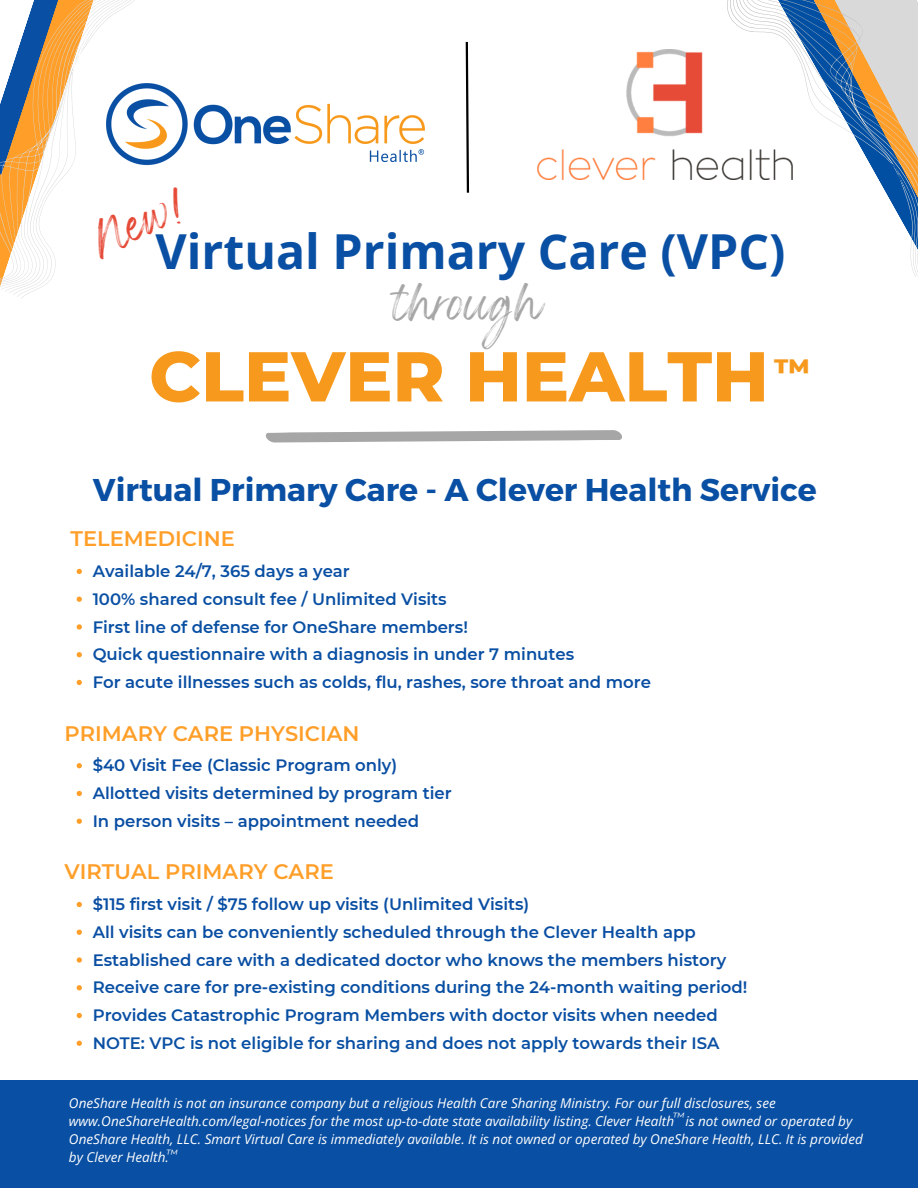
<style>
.page{position:relative;width:918px;height:1188px;background:#fff}
.page>*{position:absolute;margin:0;border:0;box-sizing:border-box;transform-origin:0 0}
.t1{font:800 70.35px "Montserrat";color:#f7991c}
.t2{font:700 48.3px "Open Sans";color:#094fa3}
.t3{font:800 34.35px "Montserrat";color:#f7991c}
.t4{font:700 31.5px "Montserrat";color:#094fa3}
.t5{font:27.9px "Wonderful Branding";color:#a6a6a6}
.t6{font:26.55px "Wonderful Branding";color:#e64b38}
.t7{font:600 21px "Montserrat";color:#ff9f29}
.t8{font:600 16.5px "Montserrat";color:#094fa3}
.t9{font:600 16.5px "Montserrat";color:#094ea3}
.t10{font:italic 13.5px/18px "Open Sans";color:#fff}
.t11{font:italic 11.85px "Montserrat";color:#fff}
</style>
<div class="page">
<svg style="left:0;top:0;width:135px;height:299px"></svg>
<img style="left:538px;top:50px;width:170px;height:129px">
<img style="left:106px;top:83px;width:319px;height:83px">
<svg style="left:465px;top:41px;width:5px;height:152px"></svg>
<svg style="left:266px;top:430px;width:356px;height:13px"></svg>
<svg style="left:708px;top:0;width:210px;height:277px"></svg>
<svg style="left:77px;top:569px;width:5px;height:5px"></svg>
<svg style="left:77px;top:597px;width:5px;height:5px"></svg>
<svg style="left:77px;top:624px;width:5px;height:6px"></svg>
<svg style="left:77px;top:652px;width:5px;height:5px"></svg>
<svg style="left:77px;top:680px;width:5px;height:5px"></svg>
<svg style="left:77px;top:763px;width:5px;height:5px"></svg>
<svg style="left:77px;top:791px;width:5px;height:5px"></svg>
<svg style="left:77px;top:819px;width:5px;height:5px"></svg>
<svg style="left:77px;top:902px;width:5px;height:5px"></svg>
<svg style="left:77px;top:930px;width:5px;height:5px"></svg>
<svg style="left:77px;top:957px;width:5px;height:6px"></svg>
<svg style="left:77px;top:985px;width:5px;height:5px"></svg>
<svg style="left:77px;top:1013px;width:5px;height:5px"></svg>
<svg style="left:77px;top:1041px;width:5px;height:5px"></svg>
<div style="left:0;top:1080px;width:918px;height:108px;background:#094fa3"></div>
<p class="t6" style="left:91px;top:235px;width:99px;rotate:-22deg">New!</p>
<p class="t2" style="left:156px;top:217px;width:631px">Virtual Primary Care (VPC)</p>
<p class="t5" style="left:395px;top:297px;width:150px">through</p>
<p class="t1" style="left:149px;top:333px;width:621px">CLEVER HEALTH</p>
<p class="t3" style="left:774px;top:350px;width:38px">™</p>
<p class="t4" style="left:93px;top:469px;width:726px">Virtual Primary Care - A Clever Health Service</p>
<p class="t7" style="left:70px;top:526px;width:166px">TELEMEDICINE</p>
<p class="t8" style="left:93px;top:561px;width:259px">Available 24/7, 365 days a year</p>
<p class="t8" style="left:93px;top:589px;width:356px">100% shared consult fee / Unlimited Visits</p>
<p class="t8" style="left:93px;top:617px;width:377px">First line of defense for OneShare members!</p>
<p class="t8" style="left:93px;top:644px;width:483px">Quick questionnaire with a diagnosis in under 7 minutes</p>
<p class="t9" style="left:93px;top:672px;width:560px">For acute illnesses such as colds, flu, rashes, sore throat and more</p>
<p class="t7" style="left:65px;top:720px;width:296px">PRIMARY CARE PHYSICIAN</p>
<p class="t9" style="left:93px;top:755px;width:306px">$40 Visit Fee (Classic Program only)</p>
<p class="t9" style="left:93px;top:783px;width:361px">Allotted visits determined by program tier</p>
<p class="t9" style="left:93px;top:811px;width:328px">In person visits – appointment needed</p>
<p class="t7" style="left:65px;top:859px;width:271px">VIRTUAL PRIMARY CARE</p>
<p class="t9" style="left:93px;top:894px;width:438px">$115 first visit / $75 follow up visits (Unlimited Visits)</p>
<p class="t9" style="left:93px;top:922px;width:605px">All visits can be conveniently scheduled through the Clever Health app</p>
<p class="t9" style="left:93px;top:950px;width:635px">Established care with a dedicated doctor who knows the members history</p>
<p class="t8" style="left:93px;top:977px;width:656px">Receive care for pre-existing conditions during the 24-month waiting period!</p>
<p class="t8" style="left:93px;top:1005px;width:627px">Provides Catastrophic Program Members with doctor visits when needed</p>
<p class="t8" style="left:93px;top:1033px;width:628px">NOTE: VPC is not eligible for sharing and does not apply towards their ISA</p>
<p class="t10" style="left:69px;top:1094px;width:795px">OneShare Health is not an insurance company but a religious Health Care Sharing Ministry. For our full disclosures, see www.OneShareHealth.com/legal-notices for the most up-to-date state availability listing. Clever Health is not owned or operated by OneShare Health, LLC. Smart Virtual Care is immediately available. It is not owned or operated by OneShare Health, LLC. It is provided by Clever Health.</p>
<p class="t11" style="left:673px;top:1110px;width:14px">™</p>
<p class="t11" style="left:166px;top:1146px;width:14px">™</p>
</div>
